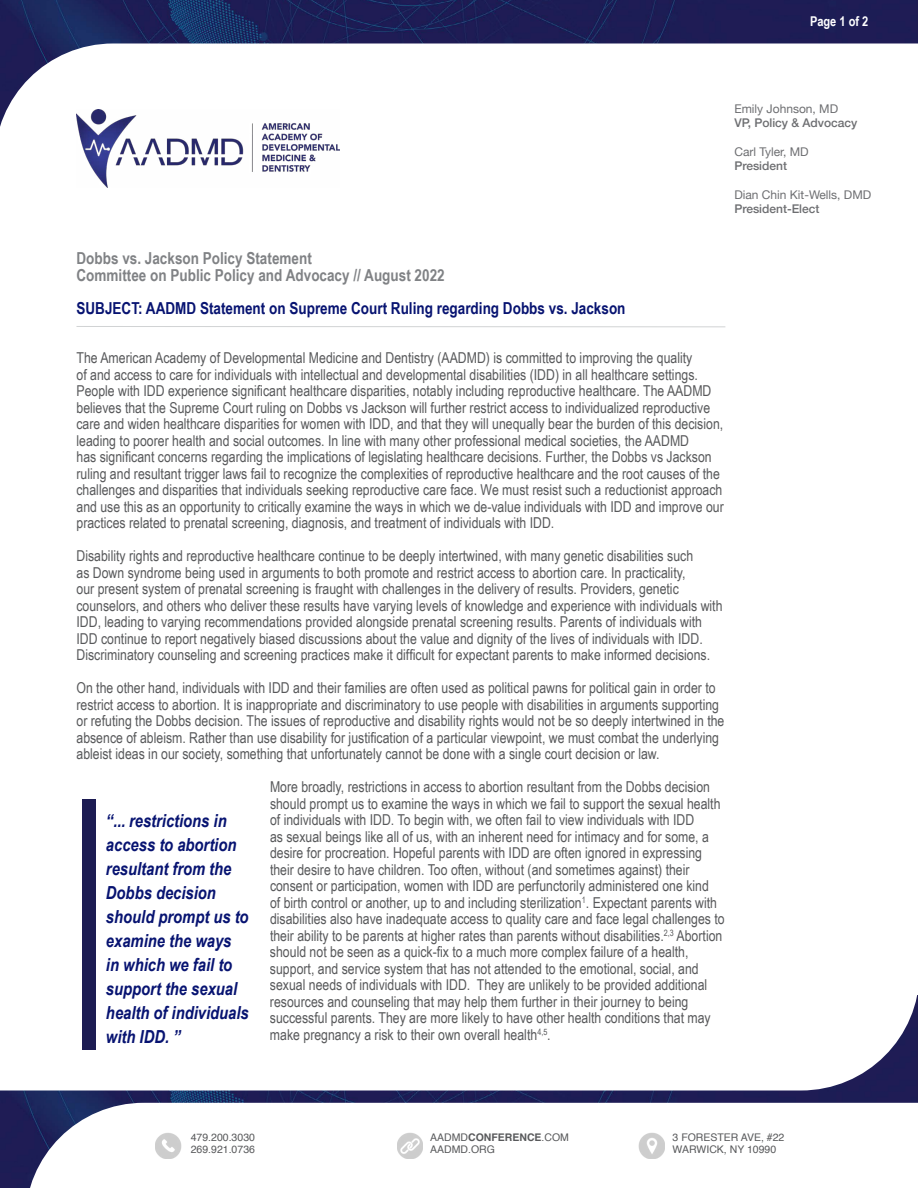
<style>
.page{position:relative;width:918px;height:1188px;background:#fff}
.page>*{position:absolute;margin:0;border:0;box-sizing:border-box;transform-origin:0 0}
.t1{font:italic 700 18px/24px "Arial Narrow";color:#071371}
.t2{font:700 16.5px/16.5px "Arial Narrow";color:#808285}
.t3{font:700 16.5px "Arial Narrow";color:#071371}
.t4{font:15px/16.5px "Arial Narrow";color:#58595b}
.t5{font:700 13.5px "Arial Narrow";color:#fff}
.t6{font:12px "Helvetica Neue";color:#6d6e71}
.t7{font:500 12px "Helvetica Neue";color:#6d6e71}
.t8{font:10.5px/12.6px "Helvetica";color:#58595b}
.s1{font-weight:700}
</style>
<div class="page">
<img style="left:0;top:1090px;width:918px;height:98px">
<svg style="left:25px;top:1103px;width:893px;height:85px"></svg>
<img style="left:639px;top:1133px;width:26px;height:25px">
<img style="left:397px;top:1133px;width:26px;height:25px">
<img style="left:0;top:0;width:918px;height:44px">
<svg style="left:0;top:44px;width:726px;height:284px"></svg>
<svg style="left:811px;top:995px;width:107px;height:95px"></svg>
<img style="left:155px;top:1133px;width:26px;height:25px">
<div style="left:82px;top:799px;width:13px;height:250px;background:#1d1c53"></div>
<img style="left:76px;top:110px;width:264px;height:78px">
<hr style="left:76px;top:326px;width:649px;height:1px;background:#d1d3d4">
<p class="t5" style="left:810px;top:11px;width:60px">Page 1 of 2</p>
<p class="t6" style="left:734px;top:100px;width:105px">Emily Johnson, MD</p>
<p class="t7" style="left:734px;top:113px;width:125px">VP, Policy &amp; Advocacy</p>
<p class="t6" style="left:734px;top:143px;width:76px">Carl Tyler, MD</p>
<p class="t7" style="left:734px;top:156px;width:54px">President</p>
<p class="t6" style="left:734px;top:186px;width:138px">Dian Chin Kit-Wells, DMD</p>
<p class="t7" style="left:734px;top:199px;width:87px">President-Elect</p>
<p class="t2" style="left:76px;top:249px;width:370px">Dobbs vs. Jackson Policy Statement<br>Committee on Public Policy and Advocacy // August 2022</p>
<p class="t3" style="left:76px;top:295px;width:551px">SUBJECT: AADMD Statement on Supreme Court Ruling regarding Dobbs vs. Jackson</p>
<p class="t4" style="left:76px;top:349px;width:649px">The American Academy of Developmental Medicine and Dentistry (AADMD) is committed to improving the quality<br>of and access to care for individuals with intellectual and developmental disabilities (IDD) in all healthcare settings.<br>People with IDD experience significant healthcare disparities, notably including reproductive healthcare. The AADMD believes that the Supreme Court ruling on Dobbs vs Jackson will further restrict access to individualized reproductive care and widen healthcare disparities for women with IDD, and that they will unequally bear the burden of this decision, leading to poorer health and social outcomes. In line with many other professional medical societies, the AADMD<br>has significant concerns regarding the implications of legislating healthcare decisions. Further, the Dobbs vs Jackson ruling and resultant trigger laws fail to recognize the complexities of reproductive healthcare and the root causes of the challenges and disparities that individuals seeking reproductive care face. We must resist such a reductionist approach and use this as an opportunity to critically examine the ways in which we de-value individuals with IDD and improve our practices related to prenatal screening, diagnosis, and treatment of individuals with IDD.</p>
<p class="t4" style="left:76px;top:547px;width:648px">Disability rights and reproductive healthcare continue to be deeply intertwined, with many genetic disabilities such<br>as Down syndrome being used in arguments to both promote and restrict access to abortion care. In practicality,<br>our present system of prenatal screening is fraught with challenges in the delivery of results. Providers, genetic counselors, and others who deliver these results have varying levels of knowledge and experience with individuals with IDD, leading to varying recommendations provided alongside prenatal screening results. Parents of individuals with IDD continue to report negatively biased discussions about the value and dignity of the lives of individuals with IDD.<br>Discriminatory counseling and screening practices make it difficult for expectant parents to make informed decisions.</p>
<p class="t4" style="left:76px;top:679px;width:649px">On the other hand, individuals with IDD and their families are often used as political pawns for political gain in order to restrict access to abortion. It is inappropriate and discriminatory to use people with disabilities in arguments supporting or refuting the Dobbs decision. The issues of reproductive and disability rights would not be so deeply intertwined in the absence of ableism. Rather than use disability for justification of a particular viewpoint, we must combat the underlying ableist ideas in our society, something that unfortunately cannot be done with a single court decision or law.</p>
<p class="t4" style="left:270px;top:778px;width:456px">More broadly, restrictions in access to abortion resultant from the Dobbs decision should prompt us to examine the ways in which we fail to support the sexual health of individuals with IDD. To begin with, we often fail to view individuals with IDD<br>as sexual beings like all of us, with an inherent need for intimacy and for some, a desire for procreation. Hopeful parents with IDD are often ignored in expressing their desire to have children. Too often, without (and sometimes against) their consent or participation, women with IDD are perfunctorily administered one kind<br>of birth control or another, up to and including sterilization<sup>1</sup>. Expectant parents with disabilities also have inadequate access to quality care and face legal challenges to their ability to be parents at higher rates than parents without disabilities.<sup>2,3</sup> Abortion should not be seen as a quick-fix to a much more complex failure of a health, support, and service system that has not attended to the emotional, social, and sexual needs of individuals with IDD. They are unlikely to be provided additional resources and counseling that may help them further in their journey to being successful parents. They are more likely to have other health conditions that may make pregnancy a risk to their own overall health<sup>4,5</sup>.</p>
<p class="t1" style="left:106px;top:808px;width:144px">“... restrictions in access to abortion resultant from the<br>Dobbs decision should prompt us to examine the ways in which we fail to support the sexual health of individuals with IDD. ”</p>
<p class="t8" style="left:191px;top:1131px;width:66px">479.200.3030<br>269.921.0736</p>
<p class="t8" style="left:430px;top:1131px;width:140px">AADMD<span class="s1">CONFERENCE</span>.COM<br>AADMD.ORG</p>
<p class="t8" style="left:673px;top:1131px;width:113px">3 FORESTER AVE, #22<br>WARWICK, NY 10990</p>
</div>
